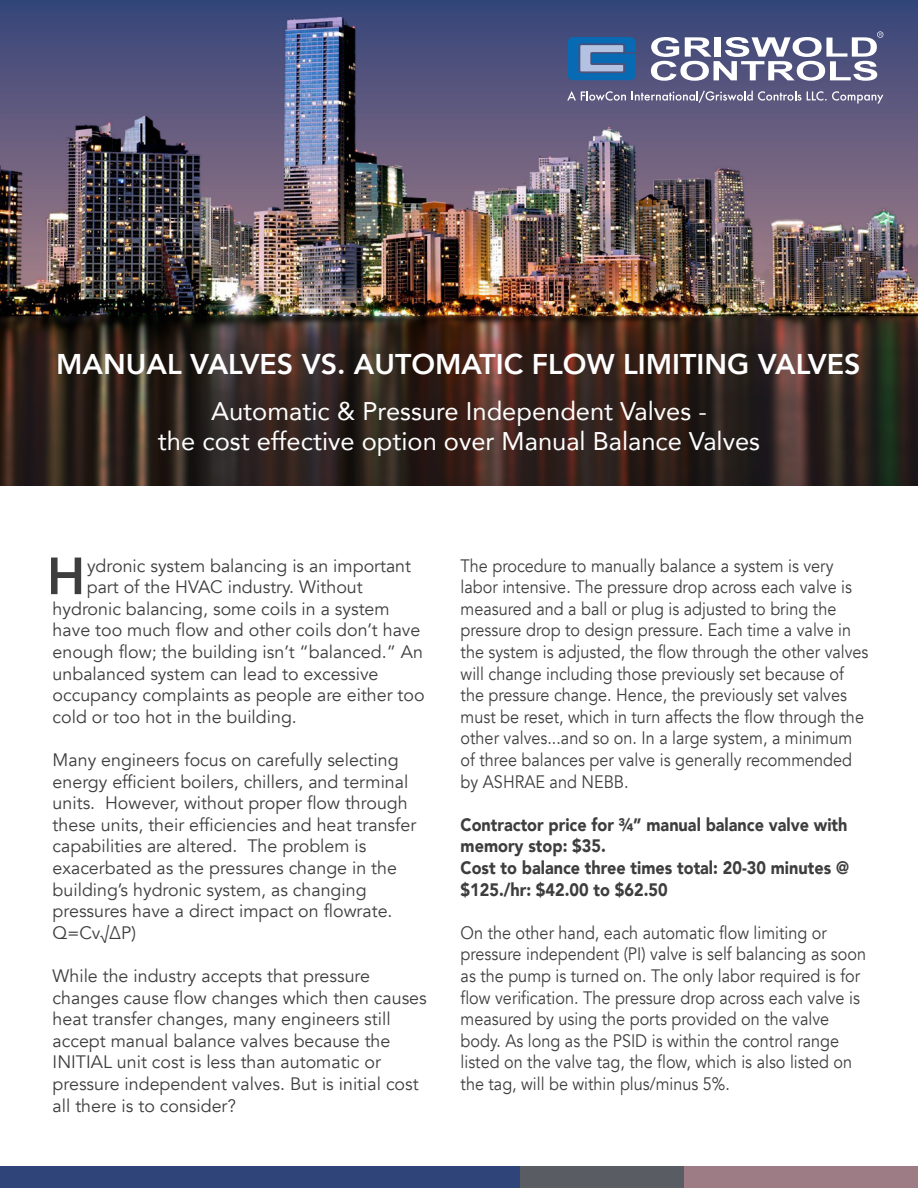
<style>
.page{position:relative;width:918px;height:1188px;background:#fff}
.page>*{position:absolute;margin:0;border:0;box-sizing:border-box;transform-origin:0 0}
.t1{font:800 51.75px "Avenir";color:#3e3e3f}
.t2{font:800 28.5px "Avenir";color:#fff}
.t3{font:25.5px/30.6px "Avenir";color:#fff;text-align:center}
.t4{font:18px/21.6px "Avenir";color:#3e3e3f}
.t5{font:18px/21.6px "Avenir";color:#3e3e3f;scale:.9 1}
.t6{font:900 18px/21.6px "Avenir";color:#3e3e3f;scale:.9 1}
</style>
<div class="page">
<div style="left:0;top:0;width:918px;height:337px;background:#35477a"></div>
<img style="left:0;top:16px;width:918px;height:470px">
<div style="left:520px;top:1167px;width:165px;height:21px;background:#5a5c64"></div>
<div style="left:0;top:1167px;width:520px;height:21px;background:#2f4579"></div>
<div style="left:685px;top:1167px;width:233px;height:21px;background:#9d7c86"></div>
<svg style="left:568px;top:37px;width:68px;height:43px;background:#3a7bb5"></svg>
<svg style="left:651px;top:31px;width:232px;height:50px"></svg>
<svg style="left:567px;top:91px;width:59px;height:10px"></svg>
<svg style="left:632px;top:91px;width:251px;height:13px;background:#7e7b99"></svg>
<h2 class="t2" style="left:56px;top:342px;width:806px">MANUAL VALVES VS. AUTOMATIC FLOW LIMITING VALVES</h2>
<h3 class="t3" style="left:158px;top:395px;width:604px">Automatic &amp; Pressure Independent Valves -<br>the cost effective option over Manual Balance Valves</h3>
<h1 class="t1" style="left:47px;top:536px;width:40px">H</h1>
<p class="t4" style="left:87px;top:555px;width:326px">ydronic system balancing is an important</p>
<p class="t4" style="left:87px;top:576px;width:277px">part of the HVAC industry. Without</p>
<p class="t4" style="left:53px;top:598px;width:339px">hydronic balancing, some coils in a system</p>
<p class="t4" style="left:53px;top:620px;width:369px">have too much flow and other coils don’t have</p>
<p class="t4" style="left:53px;top:641px;width:372px">enough flow; the building isn’t “balanced.” An</p>
<p class="t4" style="left:53px;top:663px;width:327px">unbalanced system can lead to excessive</p>
<p class="t4" style="left:53px;top:684px;width:374px">occupancy complaints as people are either too</p>
<p class="t4" style="left:53px;top:706px;width:246px">cold or too hot in the building.</p>
<p class="t4" style="left:53px;top:749px;width:365px">Many engineers focus on carefully selecting energy efficient boilers, chillers, and terminal units. However, without proper flow through these units, their efficiencies and heat transfer capabilities are altered. The problem is exacerbated as the pressures change in the building’s hydronic system, as changing pressures have a direct impact on flowrate.<br>Q=Cv√∆P)</p>
<p class="t4" style="left:53px;top:965px;width:376px">While the industry accepts that pressure changes cause flow changes which then causes heat transfer changes, many engineers still accept manual balance valves because the INITIAL unit cost is less than automatic or pressure independent valves. But is initial cost all there is to consider?</p>
<p class="t5" style="left:461px;top:555px;width:455px">The procedure to manually balance a system is very labor intensive. The pressure drop across each valve is measured and a ball or plug is adjusted to bring the pressure drop to design pressure. Each time a valve in the system is adjusted, the flow through the other valves will change including those previously set because of the pressure change. Hence, the previously set valves must be reset, which in turn affects the flow through the other valves...and so on. In a large system, a minimum of three balances per valve is generally recommended by ASHRAE and NEBB.</p>
<p class="t6" style="left:461px;top:813px;width:433px">Contractor price for ¾” manual balance valve with memory stop: $35.<br>Cost to balance three times total: 20-30 minutes @ $125./hr: $42.00 to $62.50</p>
<p class="t5" style="left:461px;top:922px;width:452px">On the other hand, each automatic flow limiting or pressure independent (PI) valve is self balancing as soon as the pump is turned on. The only labor required is for flow verification. The pressure drop across each valve is measured by using the ports provided on the valve body. As long as the PSID is within the control range listed on the valve tag, the flow, which is also listed on the tag, will be within plus/minus 5%.</p>
</div>
